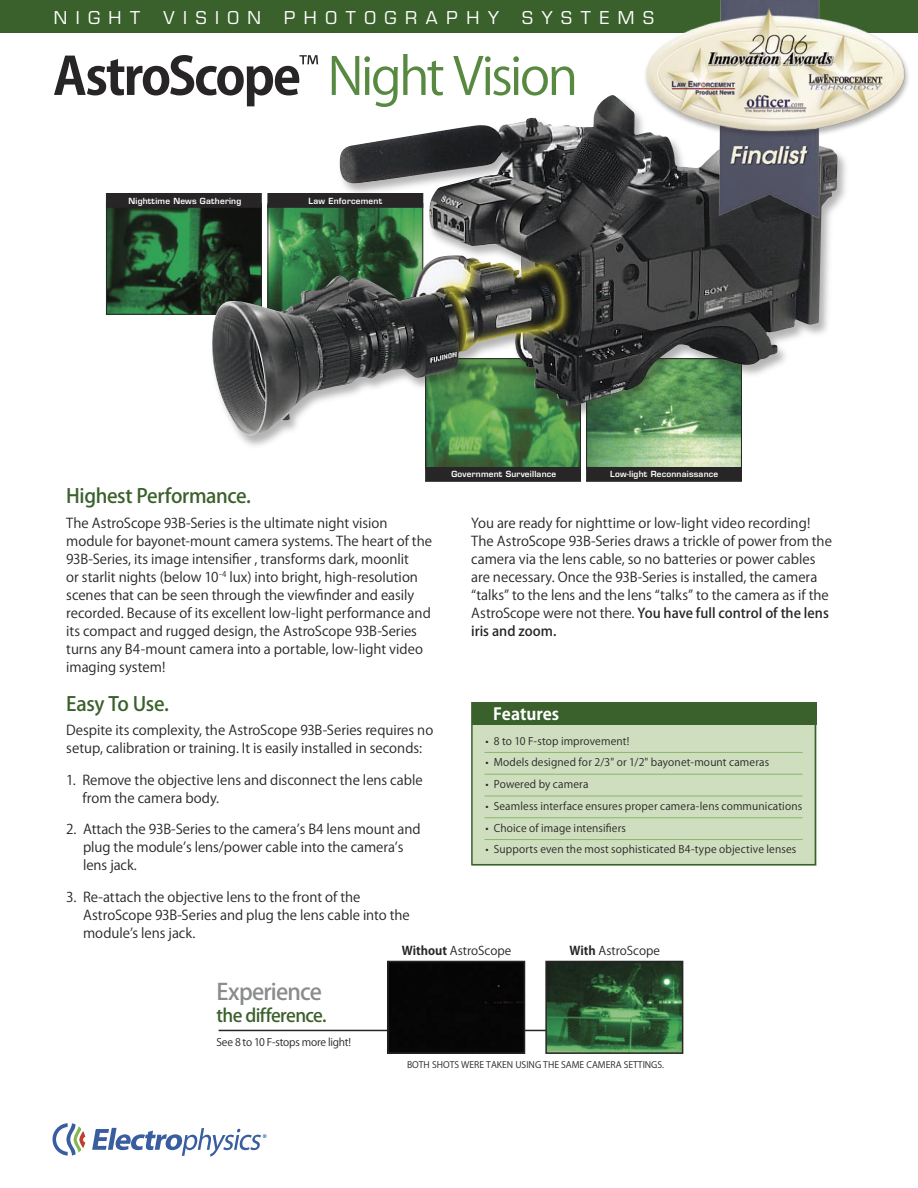
<style>
.page{position:relative;width:918px;height:1188px;background:#fff}
.page>*{position:absolute;margin:0;border:0;box-sizing:border-box;transform-origin:0 0}
.t1{font:500 22.5px "Koz Go Std";letter-spacing:-.035em;color:#898b8d}
.head{font:500 19.5px "Koz Go Std";letter-spacing:-.02em;color:#3a612c}
.t2{font:500 18px "Koz Go Std";letter-spacing:-.035em;color:#3a612c}
.t3{font:17.25px "Eurostile";letter-spacing:.49em;color:#fff}
.t4{font:700 16.5px "Koz Go Std";color:#fff}
.body-front{font:13.5px/18px "Koz Go Std";color:#272525}
.t5{font:12px "Koz Go Std";color:#272525}
.t6{font:10.5px "Koz Go Std";letter-spacing:.015em;color:#272525}
.t7{font:10.5px "Koz Go Std";letter-spacing:-.02em;color:#272525}
.t8{font:9px "Koz Go Std";color:#272525}
.t9{font:600 8.25px "Eurostile";letter-spacing:.025em;color:#fff}
.s1{font-weight:500}
.s2{font-weight:700}
</style>
<div class="page">
<img style="left:108px;top:208px;width:100px;height:105px">
<div style="left:106px;top:203px;width:156px;height:112px;border:1px solid #272525"></div>
<div style="left:106px;top:194px;width:155px;height:13px;background:#272525"></div>
<div style="left:106px;top:193px;width:156px;height:15px;border:1px solid #272525"></div>
<img style="left:427px;top:450px;width:152px;height:17px">
<div style="left:426px;top:468px;width:154px;height:13px;background:#272525"></div>
<div style="left:425px;top:467px;width:156px;height:15px;border:1px solid #272525"></div>
<img style="left:588px;top:450px;width:152px;height:17px">
<div style="left:587px;top:468px;width:154px;height:13px;background:#272525"></div>
<div style="left:586px;top:467px;width:156px;height:15px;border:1px solid #272525"></div>
<div style="left:208px;top:93px;width:642px;height:357px;background:#272525;opacity:.35"></div>
<img style="left:209px;top:121px;width:628px;height:318px">
<div style="left:0;top:0;width:918px;height:33px;background:#3a612c"></div>
<svg style="left:54px;top:55px;width:264px;height:51px"></svg>
<svg style="left:332px;top:54px;width:111px;height:53px"></svg>
<svg style="left:453px;top:56px;width:121px;height:40px"></svg>
<img style="left:717px;top:0;width:104px;height:221px">
<div style="left:642px;top:8px;width:270px;height:133px;background:#272525;opacity:.35"></div>
<img style="left:643px;top:6px;width:264px;height:128px">
<svg style="left:52px;top:1123px;width:33px;height:33px"></svg>
<svg style="left:92px;top:1128px;width:175px;height:29px"></svg>
<hr style="left:219px;top:1030px;width:348px;height:1px;background:#272525">
<div style="left:390px;top:964px;width:132px;height:87px;background:#050505"></div>
<div style="left:387px;top:961px;width:138px;height:93px;border:2px solid #272525"></div>
<img style="left:548px;top:964px;width:132px;height:87px">
<div style="left:545px;top:961px;width:138px;height:93px;border:2px solid #272525"></div>
<div style="left:472px;top:714px;width:344px;height:151px;background:#cedebe"></div>
<div style="left:472px;top:703px;width:344px;height:22px;background:#3a612c"></div>
<div style="left:471px;top:702px;width:345px;height:163px;border:2px solid #3a612c"></div>
<hr style="left:484px;top:752px;width:319px;height:1px;background:#89b76a">
<hr style="left:484px;top:774px;width:319px;height:1px;background:#89b76a">
<hr style="left:484px;top:796px;width:319px;height:1px;background:#89b76a">
<hr style="left:484px;top:817px;width:319px;height:1px;background:#89b76a">
<hr style="left:484px;top:839px;width:319px;height:1px;background:#89b76a">
<p class="t3" style="left:54px;top:7px;width:88px">NIGHT</p>
<p class="t3" style="left:163px;top:7px;width:99px">VISION</p>
<p class="t3" style="left:284px;top:7px;width:216px">PHOTOGRAPHY</p>
<p class="t3" style="left:522px;top:7px;width:133px">SYSTEMS</p>
<p class="t9" style="left:129px;top:195px;width:114px">Nighttime News Gathering</p>
<p class="t9" style="left:309px;top:195px;width:75px">Law Enforcement</p>
<p class="head" style="left:66px;top:483px;width:186px">Highest Performance.</p>
<p class="body-front" style="left:66px;top:514px;width:367px">The AstroScope 93B-Series is the ultimate night vision module for bayonet-mount camera systems. The heart of the 93B-Series, its image intensifier , transforms dark, moonlit<br>or starlit nights (below 10<sup>-4</sup> lux) into bright, high-resolution scenes that can be seen through the viewfinder and easily recorded. Because of its excellent low-light performance and its compact and rugged design, the AstroScope 93B-Series turns any B4-mount camera into a portable, low-light video imaging system!</p>
<p class="head" style="left:66px;top:691px;width:104px">Easy To Use.</p>
<p class="body-front" style="left:66px;top:722px;width:369px">Despite its complexity, the AstroScope 93B-Series requires no setup, calibration or training. It is easily installed in seconds:</p>
<p class="body-front" style="left:82px;top:771px;width:342px;text-indent:-16px">1. Remove the objective lens and disconnect the lens cable from the camera body.</p>
<p class="body-front" style="left:83px;top:821px;width:339px;text-indent:-17px">2. Attach the 93B-Series to the cameraʼs B4 lens mount and plug the moduleʼs lens/power cable into the cameraʼs lens jack.</p>
<p class="body-front" style="left:83px;top:888px;width:328px;text-indent:-17px">3. Re-attach the objective lens to the front of the<br>AstroScope 93B-Series and plug the lens cable into the moduleʼs lens jack.</p>
<p class="t9" style="left:451px;top:469px;width:106px">Government Surveillance</p>
<p class="t9" style="left:610px;top:469px;width:110px">Low-light Reconnaissance</p>
<p class="body-front" style="left:471px;top:514px;width:362px">You are ready for nighttime or low-light video recording!<br>The AstroScope 93B-Series draws a trickle of power from the camera via the lens cable, so no batteries or power cables are necessary. Once the 93B-Series is installed, the camera “talks” to the lens and the lens “talks” to the camera as if the AstroScope were not there. <span class="s1">You have full control of the lens iris and zoom.</span></p>
<p class="t4" style="left:493px;top:703px;width:67px">Features</p>
<p class="t6" style="left:485px;top:734px;width:146px">• 8 to 10 F-stop improvement!</p>
<p class="t6" style="left:485px;top:756px;width:285px">• Models designed for 2/3" or 1/2" bayonet-mount cameras</p>
<p class="t6" style="left:485px;top:778px;width:105px">• Powered by camera</p>
<p class="t6" style="left:485px;top:799px;width:318px">• Seamless interface ensures proper camera-lens communications</p>
<p class="t6" style="left:485px;top:821px;width:142px">• Choice of image intensifiers</p>
<p class="t6" style="left:485px;top:843px;width:312px">• Supports even the most sophisticated B4-type objective lenses</p>
<p class="t1" style="left:217px;top:978px;width:107px">Experience</p>
<p class="t2" style="left:217px;top:1004px;width:112px">the difference.</p>
<p class="t7" style="left:217px;top:1035px;width:136px">See 8 to 10 F-stops more light!</p>
<p class="t5" style="left:402px;top:943px;width:111px"><span class="s2">Without</span> AstroScope</p>
<p class="t5" style="left:569px;top:943px;width:92px"><span class="s2">With</span> AstroScope</p>
<p class="t8" style="left:407px;top:1059px;width:259px">BOTH SHOTS WERE TAKEN USING THE SAME CAMERA SETTINGS.</p>
</div>
